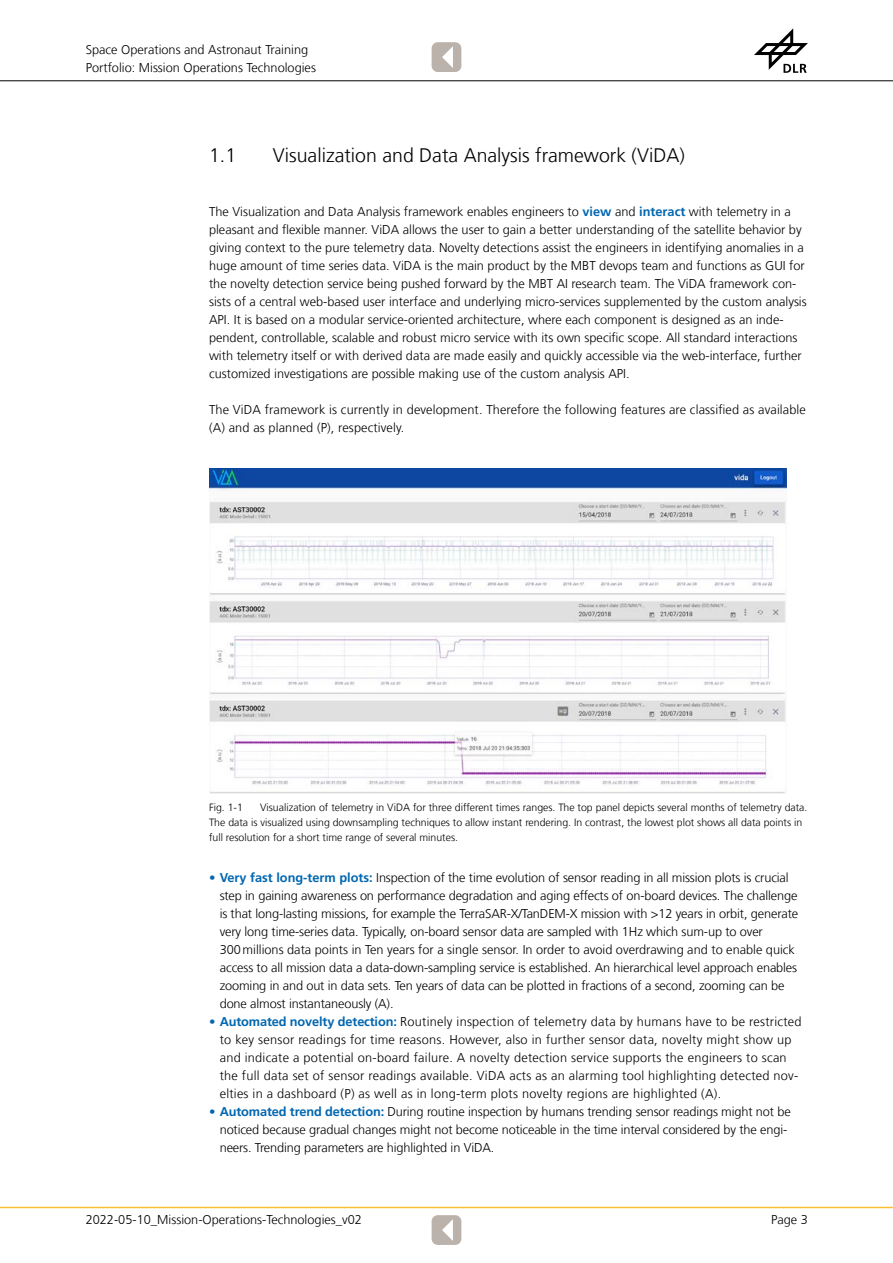
<style>
.page{position:relative;width:893px;height:1263px;background:#fff}
.page>*{position:absolute;margin:0;border:0;box-sizing:border-box;transform-origin:0 0}
.t1{font:300 19.5px "Frutiger";color:#000}
.t2{font:300 12.75px/18px "Frutiger";color:#000}
.t3{font:300 12.75px/18px "Frutiger";letter-spacing:.02em;color:#000}
.t4{font:300 10.5px/15px "Frutiger";color:#000}
.s1{font-weight:700;color:#0066b0}
.s2{color:#0066b0}
</style>
<div class="page">
<svg style="left:754px;top:28px;width:54px;height:45px"></svg>
<hr style="left:0;top:1207px;width:893px;height:1px;background:#fcc133">
<div style="left:432px;top:42px;width:29px;height:30px;background:#bcb2ac;border-radius:6px"></div>
<svg style="left:442px;top:46px;width:11px;height:22px"></svg>
<div style="left:432px;top:1215px;width:29px;height:30px;background:#bcb2ac;border-radius:6px"></div>
<svg style="left:442px;top:1219px;width:11px;height:22px"></svg>
<hr style="left:0;top:81px;width:893px;height:1px;background:#000">
<img style="left:209px;top:468px;width:578px;height:325px">
<p class="t2" style="left:86px;top:41px;width:232px">Space Operations and Astronaut Training<br>Portfolio: Mission Operations Technologies</p>
<h1 class="t1" style="left:209px;top:144px;width:29px">1.1</h1>
<h1 class="t1" style="left:273px;top:144px;width:413px">Visualization and Data Analysis framework (ViDA)</h1>
<p class="t2" style="left:209px;top:203px;width:599px">The Visualization and Data Analysis framework enables engineers to <span class="s1">view</span> and <span class="s1">interact</span> with telemetry in a pleasant and flexible manner. ViDA allows the user to gain a better understanding of the satellite behavior by giving context to the pure telemetry data. Novelty detections assist the engineers in identifying anomalies in a huge amount of time series data. ViDA is the main product by the MBT devops team and functions as GUI for the novelty detection service being pushed forward by the MBT AI research team. The ViDA framework con&shy;sists of a central web-based user interface and underlying micro-services supplemented by the custom analysis API. It is based on a modular service-oriented architecture, where each component is designed as an inde&shy;pendent, controllable, scalable and robust micro service with its own specific scope. All standard interactions with telemetry itself or with derived data are made easily and quickly accessible via the web-interface, further customized investigations are possible making use of the custom analysis API.</p>
<p class="t2" style="left:209px;top:401px;width:598px">The ViDA framework is currently in development. Therefore the following features are classified as available (A) and as planned (P), respectively.</p>
<p class="t4" style="left:209px;top:799px;width:600px;text-indent:51px">Visualization of telemetry in ViDA for three different times ranges. The top panel depicts several months of telemetry data.<br>The data is visualized using downsampling techniques to allow instant rendering. In contrast, the lowest plot shows all data points in full resolution for a short time range of several minutes.</p>
<p class="t4" style="left:209px;top:799px;width:35px">Fig. 1-1</p>
<p class="t2" style="left:220px;top:869px;width:580px;text-indent:-11px"><span class="s2">•</span> <span class="s1">Very fast long-term plots:</span> Inspection of the time evolution of sensor reading in all mission plots is crucial step in gaining awareness on performance degradation and aging effects of on-board devices. The challenge is that long-lasting missions, for example the TerraSAR-X/TanDEM-X mission with &gt;12 years in orbit, generate very long time-series data. Typically, on-board sensor data are sampled with 1Hz which sum-up to over 300millions data points in Ten years for a single sensor. In order to avoid overdrawing and to enable quick access to all mission data a data-down-sampling service is established. An hierarchical level approach enables zooming in and out in data sets. Ten years of data can be plotted in fractions of a second, zooming can be done almost instantaneously (A).</p>
<p class="t3" style="left:220px;top:1013px;width:583px;text-indent:-11px"><span class="s2">•</span> <span class="s1">Automated novelty detection:</span> Routinely inspection of telemetry data by humans have to be restricted to key sensor readings for time reasons. However, also in further sensor data, novelty might show up and indicate a potential on-board failure. A novelty detection service supports the engineers to scan the full data set of sensor readings available. ViDA acts as an alarming tool highlighting detected nov&shy;elties in a dashboard (P) as well as in long-term plots novelty regions are highlighted (A).</p>
<p class="t2" style="left:220px;top:1103px;width:572px;text-indent:-11px"><span class="s2">•</span> <span class="s1">Automated trend detection:</span> During routine inspection by humans trending sensor readings might not be noticed because gradual changes might not become noticeable in the time interval considered by the engi&shy;neers. Trending parameters are highlighted in ViDA.</p>
<p class="t2" style="left:86px;top:1211px;width:278px">2022-05-10_Mission-Operations-Technologies_v02</p>
<p class="t2" style="left:771px;top:1211px;width:38px">Page 3</p>
</div>
